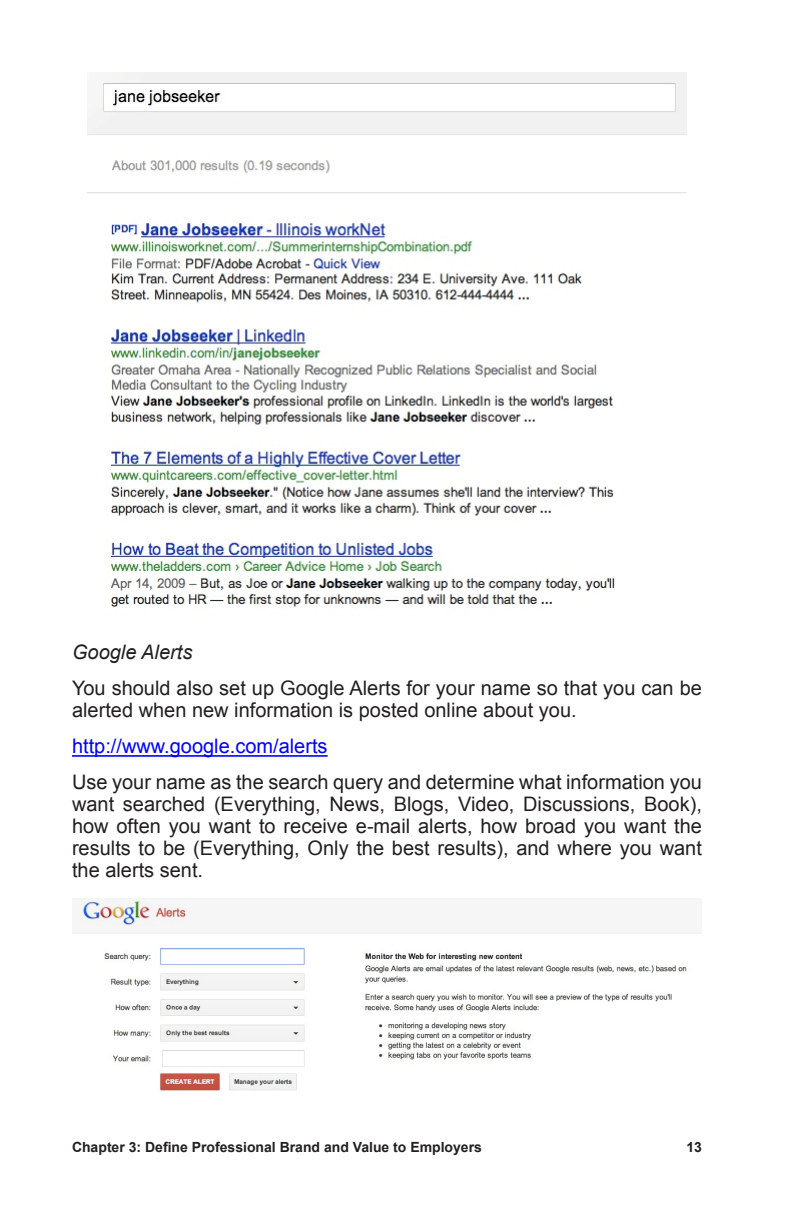
<style>
.page{position:relative;width:792px;height:1224px;background:#fff}
.page>*{position:absolute;margin:0;border:0;box-sizing:border-box;transform-origin:0 0}
.Rule_text{font:20px/22px "Arial";color:#231f20}
.Rule_text-2{font:20px "Arial";color:#00f}
.Rule_text-3{font:italic 20px "Arial";color:#231f20}
.t1{font:700 14px "Arial";color:#231f20}
</style>
<div class="page">
<hr style="left:72px;top:755px;width:256px;height:2px;background:#00f">
<img style="left:87px;top:72px;width:600px;height:535px">
<img style="left:72px;top:899px;width:630px;height:192px">
<p class="Rule_text-3" style="left:72px;top:639px;width:122px">Google Alerts</p>
<p class="Rule_text" style="left:72px;top:677px;width:631px">You should also set up Google Alerts for your name so that you can be alerted when new information is posted online about you.</p>
<p class="Rule_text-2" style="left:72px;top:733px;width:257px">http://www.google.com/alerts</p>
<p class="Rule_text" style="left:72px;top:771px;width:631px;text-align:justify">Use your name as the search query and determine what information you want searched (Everything, News, Blogs, Video, Discussions, Book), how often you want to receive e-mail alerts, how broad you want the results to be (Everything, Only the best results), and where you want the alerts sent.</p>
<p class="t1" style="left:72px;top:1138px;width:411px">Chapter 3: Define Professional Brand and Value to Employers</p>
<p class="t1" style="left:686px;top:1138px;width:17px">13</p>
</div>
